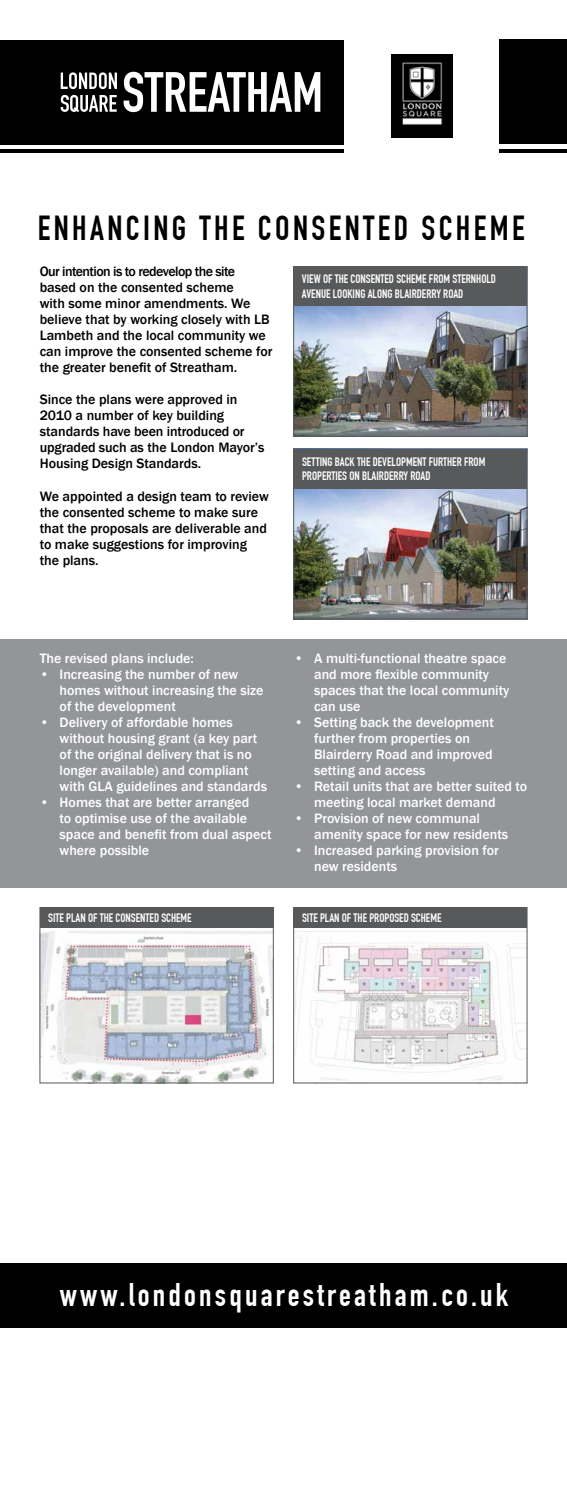
<style>
.page{position:relative;width:567px;height:1489px;background:#fff}
.page>*{position:absolute;margin:0;border:0;box-sizing:border-box;transform-origin:0 0}
.t1{font:700 34px "DIN Condensed";letter-spacing:.1em;color:#000}
.t2{font:700 32px "DIN Condensed";letter-spacing:.1em;color:#fff}
.t3{font:500 14px/16px "Franklin Gothic";color:#fff}
.t4{font:500 14px/16px "Franklin Gothic";color:#000}
.t5{font:700 12px/14.4px "DIN Condensed";color:#fff}
</style>
<div class="page">
<div style="left:0;top:1263px;width:567px;height:64px;background:#000"></div>
<div style="left:0;top:40px;width:344px;height:104px;background:#000"></div>
<svg style="left:61px;top:72px;width:56px;height:17px"></svg>
<svg style="left:61px;top:95px;width:56px;height:17px"></svg>
<svg style="left:124px;top:72px;width:196px;height:40px"></svg>
<img style="left:391px;top:54px;width:61px;height:83px">
<div style="left:499px;top:40px;width:68px;height:104px;background:#000"></div>
<hr style="left:0;top:149px;width:344px;height:4px;background:#000">
<hr style="left:499px;top:149px;width:68px;height:4px;background:#000">
<div style="left:0;top:639px;width:567px;height:248px;background:#939598"></div>
<img style="left:42px;top:931px;width:230px;height:150px">
<div style="left:40px;top:907px;width:234px;height:176px;border:1px solid #58595b"></div>
<img style="left:295px;top:931px;width:230px;height:150px">
<div style="left:40px;top:907px;width:234px;height:20px;background:#58595b"></div>
<div style="left:293px;top:907px;width:234px;height:20px;background:#58595b"></div>
<img style="left:295px;top:488px;width:230px;height:129px">
<div style="left:293px;top:449px;width:234px;height:170px;border:1px solid #58595b"></div>
<img style="left:295px;top:306px;width:230px;height:128px">
<div style="left:293px;top:266px;width:234px;height:170px;border:1px solid #58595b"></div>
<div style="left:293px;top:266px;width:234px;height:40px;background:#58595b"></div>
<div style="left:293px;top:449px;width:234px;height:39px;background:#58595b"></div>
<h1 class="t1" style="left:38px;top:208px;width:488px">ENHANCING THE CONSENTED SCHEME</h1>
<p class="t4" style="left:40px;top:264px;width:234px">Our intention is to redevelop the site based on the consented scheme<br>with some minor amendments. We believe that by working closely with LB Lambeth and the local community we can improve the consented scheme for the greater benefit of Streatham.</p>
<p class="t4" style="left:40px;top:392px;width:226px">Since the plans were approved in<br>2010 a number of key building standards have been introduced or upgraded such as the London Mayor’s<br>Housing Design Standards.</p>
<p class="t4" style="left:40px;top:488px;width:231px">We appointed a design team to review the consented scheme to make sure that the proposals are deliverable and to make suggestions for improving the plans.</p>
<p class="t5" style="left:302px;top:272px;width:196px">VIEW OF THE CONSENTED SCHEME FROM STERNHOLD<br>AVENUE LOOKING ALONG BLAIRDERRY ROAD</p>
<p class="t5" style="left:302px;top:454px;width:185px">SETTING BACK THE DEVELOPMENT FURTHER FROM<br>PROPERTIES ON BLAIRDERRY ROAD</p>
<p class="t3" style="left:40px;top:650px;width:156px">The revised plans include:</p>
<p class="t3" style="left:60px;top:666px;width:205px;text-indent:-20px">• Increasing the number of new homes without increasing the size of the development</p>
<p class="t3" style="left:60px;top:714px;width:209px;text-indent:-20px">• Delivery of affordable homes without housing grant (a key part of the original delivery that is no longer available) and compliant with GLA guidelines and standards</p>
<p class="t3" style="left:60px;top:794px;width:213px;text-indent:-20px">• Homes that are better arranged<br>to optimise use of the available space and benefit from dual aspect where possible</p>
<p class="t3" style="left:314px;top:650px;width:197px;text-indent:-20px">• A multi-functional theatre space and more flexible community spaces that the local community can use</p>
<p class="t3" style="left:314px;top:714px;width:181px;text-indent:-20px">• Setting back the development further from properties on<br>Blairderry Road and improved setting and access</p>
<p class="t3" style="left:314px;top:778px;width:214px;text-indent:-20px">• Retail units that are better suited to meeting local market demand</p>
<p class="t3" style="left:314px;top:810px;width:196px;text-indent:-20px">• Provision of new communal amenity space for new residents</p>
<p class="t3" style="left:314px;top:842px;width:186px;text-indent:-20px">• Increased parking provision for new residents</p>
<p class="t5" style="left:48px;top:911px;width:145px">SITE PLAN OF THE CONSENTED SCHEME</p>
<p class="t5" style="left:302px;top:911px;width:141px">SITE PLAN OF THE PROPOSED SCHEME</p>
<h2 class="t2" style="left:60px;top:1275px;width:450px">www.londonsquarestreatham.co.uk</h2>
</div>
